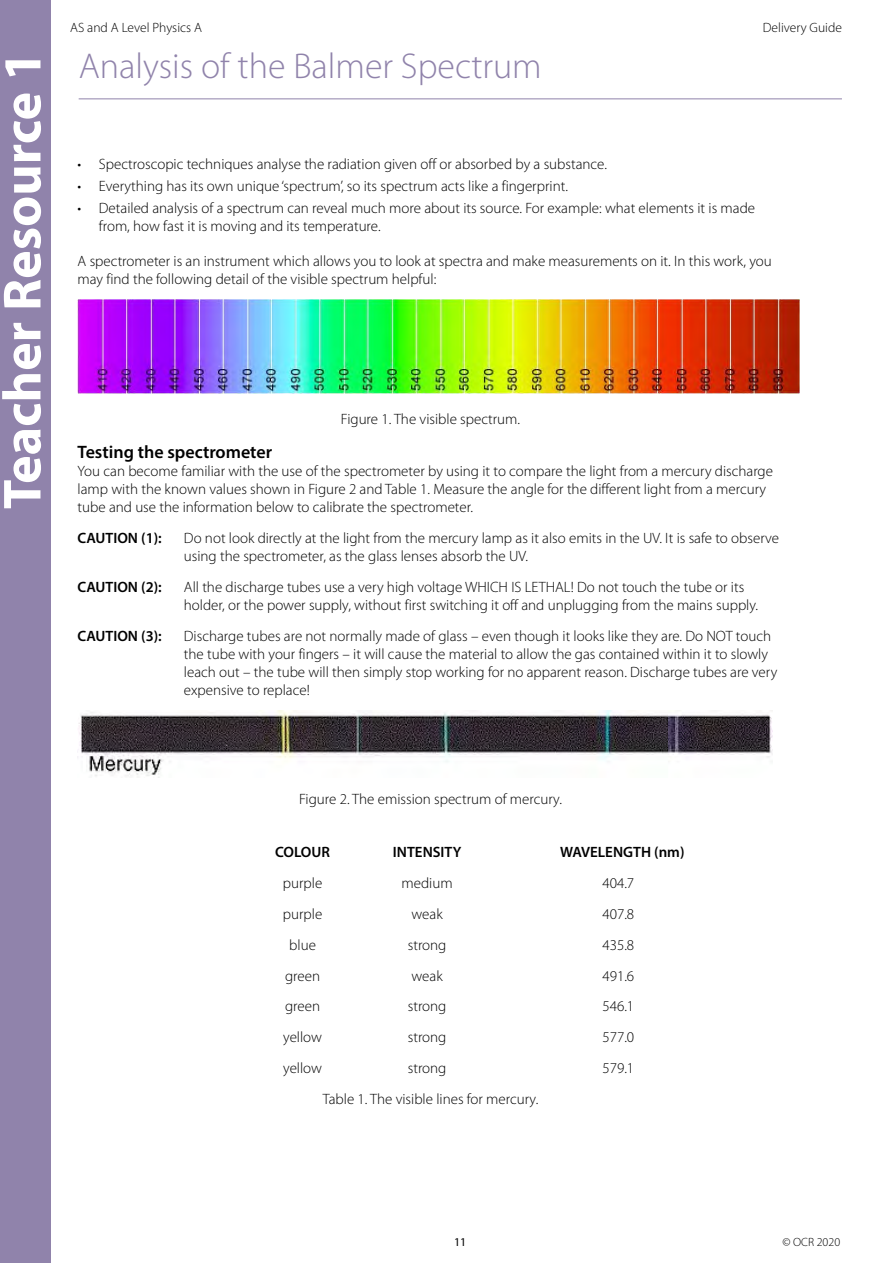
<style>
.page{position:relative;width:893px;height:1263px;background:#fff}
.page>*{position:absolute;margin:0;border:0;box-sizing:border-box;transform-origin:0 0}
.Left_heading_white{font:700 54px "Myriad Pro";color:#fff}
.LR_H1{font:300 36px "Myriad Pro";color:#9083ab}
.LR_H3{font:600 18px "Myriad Pro";color:#000}
.LR_body{font:300 15px/18px "Myriad Pro";color:#000}
.LR_Body_bullets{font:300 15px/18px "Myriad Pro";color:#000}
.LR_body-2{font:600 15px "Myriad Pro";color:#000}
.TCont_body{font:300 15px "Myriad Pro";color:#000}
.t1{font:300 13.5px "Myriad Pro";color:#000}
.t2{font:300 12px "Myriad Pro";color:#000}
.t3{font:12px "Myriad Pro";color:#000}
</style>
<div class="page">
<div style="left:0;top:0;width:51px;height:1263px;background:#9083ab"></div>
<hr style="left:79px;top:98px;width:763px;height:1px;background:#9083ab">
<img style="left:78px;top:300px;width:722px;height:93px">
<img style="left:78px;top:710px;width:695px;height:68px">
<p class="Left_heading_white" style="left:-13px;top:509px;width:460px;rotate:-90deg">Teacher Resource 1</p>
<p class="t1" style="left:70px;top:21px;width:133px">AS and A Level Physics A</p>
<p class="t1" style="left:763px;top:21px;width:81px">Delivery Guide</p>
<h1 class="LR_H1" style="left:79px;top:46px;width:465px">Analysis of the Balmer Spectrum</h1>
<p class="LR_Body_bullets" style="left:78px;top:155px;width:531px">• Spectroscopic techniques analyse the radiation given off or absorbed by a substance.</p>
<p class="LR_Body_bullets" style="left:78px;top:177px;width:492px">• Everything has its own unique ‘spectrum’, so its spectrum acts like a fingerprint.</p>
<p class="LR_Body_bullets" style="left:99px;top:199px;width:658px;text-indent:-21px">• Detailed analysis of a spectrum can reveal much more about its source. For example: what elements it is made from, how fast it is moving and its temperature.</p>
<p class="LR_body" style="left:78px;top:252px;width:696px">A spectrometer is an instrument which allows you to look at spectra and make measurements on it. In this work, you may find the following detail of the visible spectrum helpful:</p>
<p class="LR_body" style="left:341px;top:410px;width:181px">Figure 1. The visible spectrum.</p>
<h3 class="LR_H3" style="left:78px;top:441px;width:196px">Testing the spectrometer</h3>
<p class="LR_body" style="left:78px;top:463px;width:697px">You can become familiar with the use of the spectrometer by using it to compare the light from a mercury discharge lamp with the known values shown in Figure 2 and Table 1. Measure the angle for the different light from a mercury tube and use the information below to calibrate the spectrometer.</p>
<p class="LR_body-2" style="left:78px;top:529px;width:86px">CAUTION (1):</p>
<p class="LR_body" style="left:184px;top:529px;width:597px">Do not look directly at the light from the mercury lamp as it also emits in the UV. It is safe to observe using the spectrometer, as the glass lenses absorb the UV.</p>
<p class="LR_body-2" style="left:78px;top:577px;width:86px">CAUTION (2):</p>
<p class="LR_body" style="left:184px;top:578px;width:576px">All the discharge tubes use a very high voltage WHICH IS LETHAL! Do not touch the tube or its holder, or the power supply, without first switching it off and unplugging from the mains supply.</p>
<p class="LR_body-2" style="left:78px;top:626px;width:86px">CAUTION (3):</p>
<p class="LR_body" style="left:184px;top:627px;width:595px">Discharge tubes are not normally made of glass – even though it looks like they are. Do NOT touch the tube with your fingers – it will cause the material to allow the gas contained within it to slowly leach out – the tube will then simply stop working for no apparent reason. Discharge tubes are very expensive to replace!</p>
<p class="TCont_body" style="left:299px;top:791px;width:264px">Figure 2. The emission spectrum of mercury.</p>
<p class="LR_body-2" style="left:275px;top:843px;width:56px">COLOUR</p>
<p class="LR_body-2" style="left:393px;top:843px;width:70px">INTENSITY</p>
<p class="LR_body-2" style="left:560px;top:843px;width:126px">WAVELENGTH (nm)</p>
<p class="LR_body" style="left:283px;top:874px;width:41px">purple</p>
<p class="LR_body" style="left:402px;top:874px;width:53px">medium</p>
<p class="LR_body" style="left:602px;top:874px;width:33px">404.7</p>
<p class="LR_body" style="left:283px;top:905px;width:41px">purple</p>
<p class="LR_body" style="left:412px;top:905px;width:33px">weak</p>
<p class="LR_body" style="left:602px;top:905px;width:33px">407.8</p>
<p class="LR_body" style="left:289px;top:936px;width:28px">blue</p>
<p class="LR_body" style="left:408px;top:936px;width:40px">strong</p>
<p class="LR_body" style="left:602px;top:936px;width:33px">435.8</p>
<p class="LR_body" style="left:285px;top:967px;width:36px">green</p>
<p class="LR_body" style="left:412px;top:967px;width:33px">weak</p>
<p class="LR_body" style="left:602px;top:967px;width:33px">491.6</p>
<p class="LR_body" style="left:285px;top:997px;width:36px">green</p>
<p class="LR_body" style="left:408px;top:997px;width:40px">strong</p>
<p class="LR_body" style="left:602px;top:997px;width:33px">546.1</p>
<p class="LR_body" style="left:283px;top:1028px;width:40px">yellow</p>
<p class="LR_body" style="left:408px;top:1028px;width:40px">strong</p>
<p class="LR_body" style="left:602px;top:1028px;width:33px">577.0</p>
<p class="LR_body" style="left:283px;top:1059px;width:40px">yellow</p>
<p class="LR_body" style="left:408px;top:1059px;width:40px">strong</p>
<p class="LR_body" style="left:602px;top:1059px;width:33px">579.1</p>
<p class="LR_body" style="left:323px;top:1090px;width:217px">Table 1. The visible lines for mercury.</p>
<p class="t3" style="left:454px;top:1235px;width:14px">11</p>
<p class="t2" style="left:782px;top:1236px;width:59px">© OCR 2020</p>
</div>
